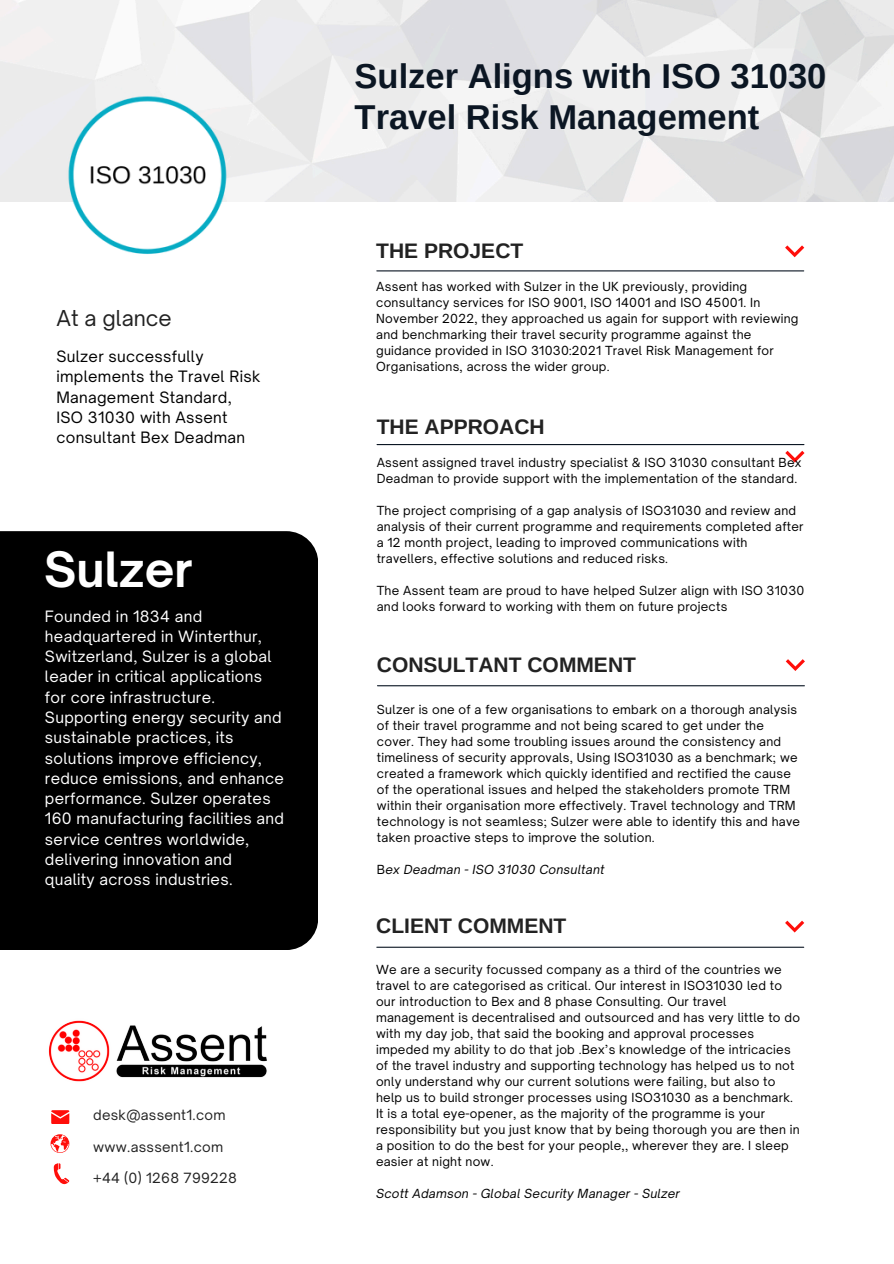
<style>
.page{position:relative;width:894px;height:1264px;background:#fff}
.page>*{position:absolute;margin:0;border:0;box-sizing:border-box;transform-origin:0 0}
.t1{font:700 46.5px "Open Sauce One";color:#fff}
.t2{font:700 34.5px/40.5px "Arimo";color:#0b1623}
.t3{font:700 21px "Arimo";color:#222}
.t4{font:21px "Open Sauce One";color:#222}
.t5{font:15px/20.2px "Open Sauce One";letter-spacing:.02em;color:#fff}
.t6{font:15px/20.2px "Open Sauce One";letter-spacing:.02em;color:#000}
.t7{font:13.5px "Open Sauce One";letter-spacing:.02em;color:#222}
.t8{font:12px/16px "Open Sauce One";letter-spacing:.02em;color:#000}
.t9{font:italic 12px "Open Sauce One";letter-spacing:.02em;color:#000}
.s1{font-style:normal}
</style>
<div class="page">
<div style="left:0;top:531px;width:318px;height:418px;background:#000"></div>
<hr style="left:377px;top:270px;width:426px;height:1px;background:#0b1623">
<svg style="left:785px;top:245px;width:19px;height:12px"></svg>
<img style="left:0;top:0;width:893px;height:202px">
<hr style="left:377px;top:444px;width:426px;height:1px;background:#0b1623">
<svg style="left:785px;top:451px;width:19px;height:11px"></svg>
<svg style="left:51px;top:1134px;width:18px;height:18px"></svg>
<img style="left:48px;top:1020px;width:219px;height:62px">
<svg style="left:51px;top:1110px;width:18px;height:13px"></svg>
<svg style="left:54px;top:1163px;width:15px;height:21px"></svg>
<hr style="left:377px;top:685px;width:427px;height:1px;background:#0b1623">
<svg style="left:785px;top:659px;width:19px;height:12px"></svg>
<hr style="left:377px;top:946px;width:426px;height:1px;background:#0b1623">
<svg style="left:785px;top:920px;width:19px;height:12px"></svg>
<img style="left:41px;top:76px;width:213px;height:178px">
<h3 class="t4" style="left:56px;top:305px;width:117px">At a glance</h3>
<p class="t6" style="left:56px;top:346px;width:205px">Sulzer successfully implements the Travel Risk<br>Management Standard,<br>ISO 31030 with Assent consultant Bex Deadman</p>
<h2 class="t1" style="left:44px;top:540px;width:150px">Sulzer</h2>
<h3 class="t5" style="left:45px;top:606px;width:240px">Founded in 1834 and headquartered in Winterthur,<br>Switzerland, Sulzer is a global leader in critical applications for core infrastructure.<br>Supporting energy security and sustainable practices, its solutions improve efficiency, reduce emissions, and enhance performance. Sulzer operates<br>160 manufacturing facilities and service centres worldwide, delivering innovation and quality across industries.</h3>
<p class="t7" style="left:93px;top:1106px;width:134px">desk@assent1.com</p>
<p class="t7" style="left:93px;top:1138px;width:131px">www.asssent1.com</p>
<p class="t7" style="left:93px;top:1169px;width:145px">+44 (0) 1268 799228</p>
<p class="t2" style="left:354px;top:56px;width:473px">Sulzer Aligns with ISO 31030<br>Travel Risk Management</p>
<p class="t3" style="left:376px;top:239px;width:148px">THE PROJECT</p>
<p class="t8" style="left:376px;top:278px;width:423px">Assent has worked with Sulzer in the UK previously, providing consultancy services for ISO 9001, ISO 14001 and ISO 45001. In November 2022, they approached us again for support with reviewing and benchmarking their travel security programme against the guidance provided in ISO 31030:2021 Travel Risk Management for Organisations, across the wider group.</p>
<p class="t3" style="left:376px;top:414px;width:169px">THE APPROACH</p>
<p class="t8" style="left:376px;top:454px;width:426px">Assent assigned travel industry specialist &amp; ISO 31030 consultant Bex<br>Deadman to provide support with the implementation of the standard.</p>
<h4 class="t8" style="left:376px;top:502px;width:428px">The project comprising of a gap analysis of ISO31030 and review and analysis of their current programme and requirements completed after a 12 month project, leading to improved communications with travellers, effective solutions and reduced risks.</h4>
<h5 class="t8" style="left:376px;top:582px;width:429px">The Assent team are proud to have helped Sulzer align with ISO 31030 and looks forward to working with them on future projects</h5>
<p class="t3" style="left:377px;top:653px;width:260px">CONSULTANT COMMENT</p>
<p class="t8" style="left:377px;top:701px;width:424px">Sulzer is one of a few organisations to embark on a thorough analysis of their travel programme and not being scared to get under the cover. They had some troubling issues around the consistency and timeliness of security approvals, Using ISO31030 as a benchmark; we created a framework which quickly identified and rectified the cause of the operational issues and helped the stakeholders promote TRM within their organisation more effectively. Travel technology and TRM technology is not seamless; Sulzer were able to identify this and have taken proactive steps to improve the solution.</p>
<h1 class="t9" style="left:377px;top:862px;width:229px"><span class="s1">B</span>ex Deadman - ISO 31030 Consultant</h1>
<h5 class="t3" style="left:376px;top:914px;width:192px">CLIENT COMMENT</h5>
<h3 class="t8" style="left:376px;top:961px;width:425px">We are a security focussed company as a third of the countries we travel to are categorised as critical. Our interest in ISO31030 led to our introduction to Bex and 8 phase Consulting. Our travel management is decentralised and outsourced and has very little to do with my day job, that said the booking and approval processes impeded my ability to do that job .Bex’s knowledge of the intricacies of the travel industry and supporting technology has helped us to not only understand why our current solutions were failing, but also to help us to build stronger processes using ISO31030 as a benchmark.<br>It is a total eye-opener, as the majority of the programme is your responsibility but you just know that by being thorough you are then in a position to do the best for your people,, wherever they are. I sleep easier at night now.</h3>
<p class="t9" style="left:376px;top:1186px;width:305px">Scott Adamson - Global Security Manager - Sulzer</p>
</div>
